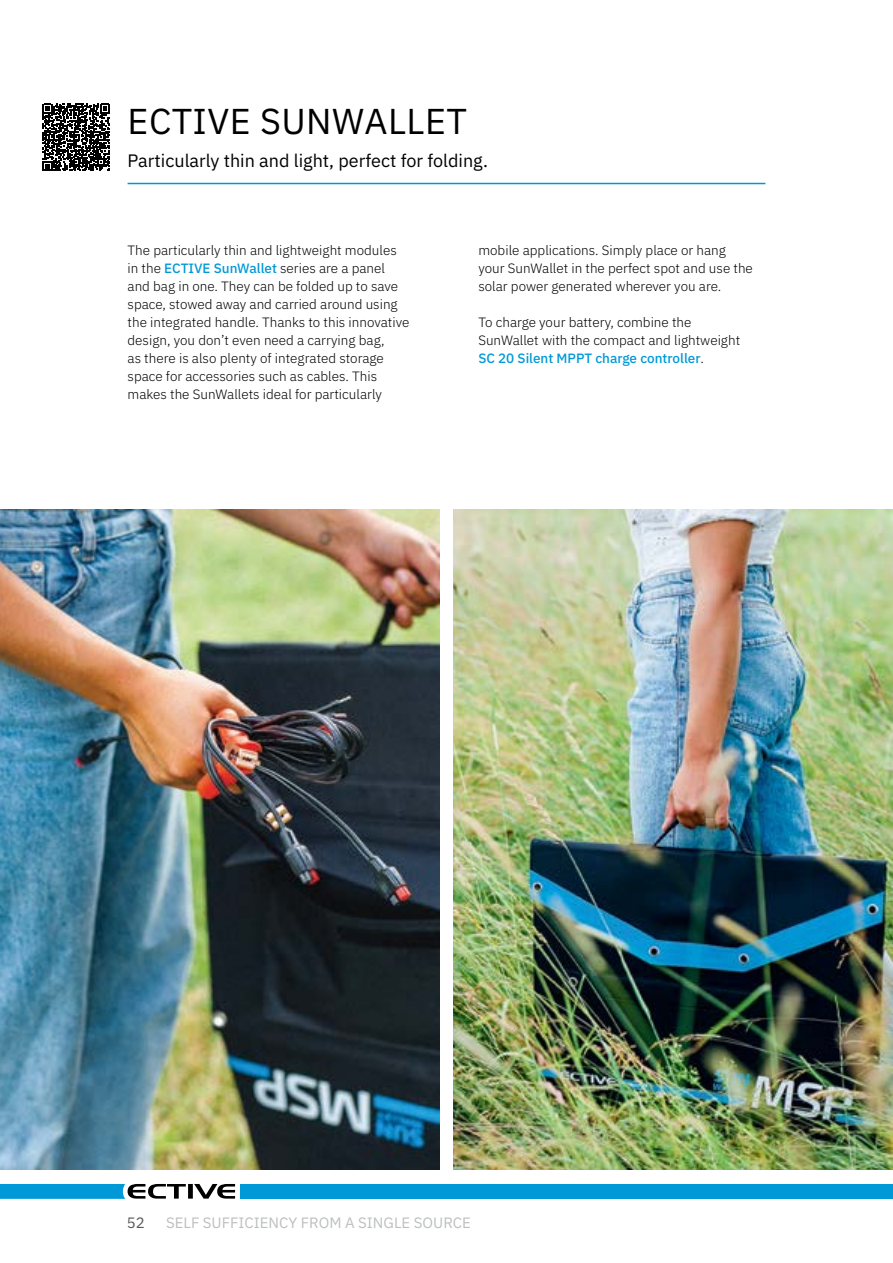
<style>
.page{position:relative;width:893px;height:1263px;background:#fff}
.page>*{position:absolute;margin:0;border:0;box-sizing:border-box;transform-origin:0 0}
.t1{font:36px "IBM Plex Sans";letter-spacing:.01em;color:#000}
.t2{font:18px "IBM Plex Sans";color:#000}
.t3{font:15px "IBM Plex Sans";color:#bcbec0}
.t4{font:15px "IBM Plex Sans";color:#58595b}
.t5{font:300 13.5px/18px "IBM Plex Sans";color:#000}
.s1{font-weight:500;color:#0099d8}
</style>
<div class="page">
<svg style="left:0;top:1184px;width:235px;height:15px"></svg>
<div style="left:240px;top:1184px;width:653px;height:15px;background:#0099d8"></div>
<img style="left:454px;top:510px;width:439px;height:659px">
<img style="left:0;top:510px;width:439px;height:659px">
<hr style="left:128px;top:183px;width:637px;height:1px;background:#0099d8">
<svg style="left:43px;top:104px;width:67px;height:67px"></svg>
<h1 class="t1" style="left:128px;top:94px;width:341px">ECTIVE SUNWALLET</h1>
<h2 class="t2" style="left:128px;top:147px;width:362px">Particularly thin and light, perfect for folding.</h2>
<p class="t5" style="left:128px;top:240px;width:283px">The particularly thin and lightweight modules in the <span class="s1">ECTIVE SunWallet</span> series are a panel and bag in one. They can be folded up to save space, stowed away and carried around using the integrated handle. Thanks to this innovative design, you don’t even need a carrying bag,<br>as there is also plenty of integrated storage space for accessories such as cables. This makes the SunWallets ideal for particularly</p>
<p class="t5" style="left:478px;top:240px;width:276px">mobile applications. Simply place or hang your SunWallet in the perfect spot and use the solar power generated wherever you are.</p>
<p class="t5" style="left:478px;top:312px;width:263px">To charge your battery, combine the<br>SunWallet with the compact and lightweight<br><span class="s1">SC 20 Silent MPPT charge controller</span>.</p>
<p class="t4" style="left:127px;top:1211px;width:19px">52</p>
<p class="t3" style="left:166px;top:1211px;width:306px">SELF SUFFICIENCY FROM A SINGLE SOURCE</p>
</div>
